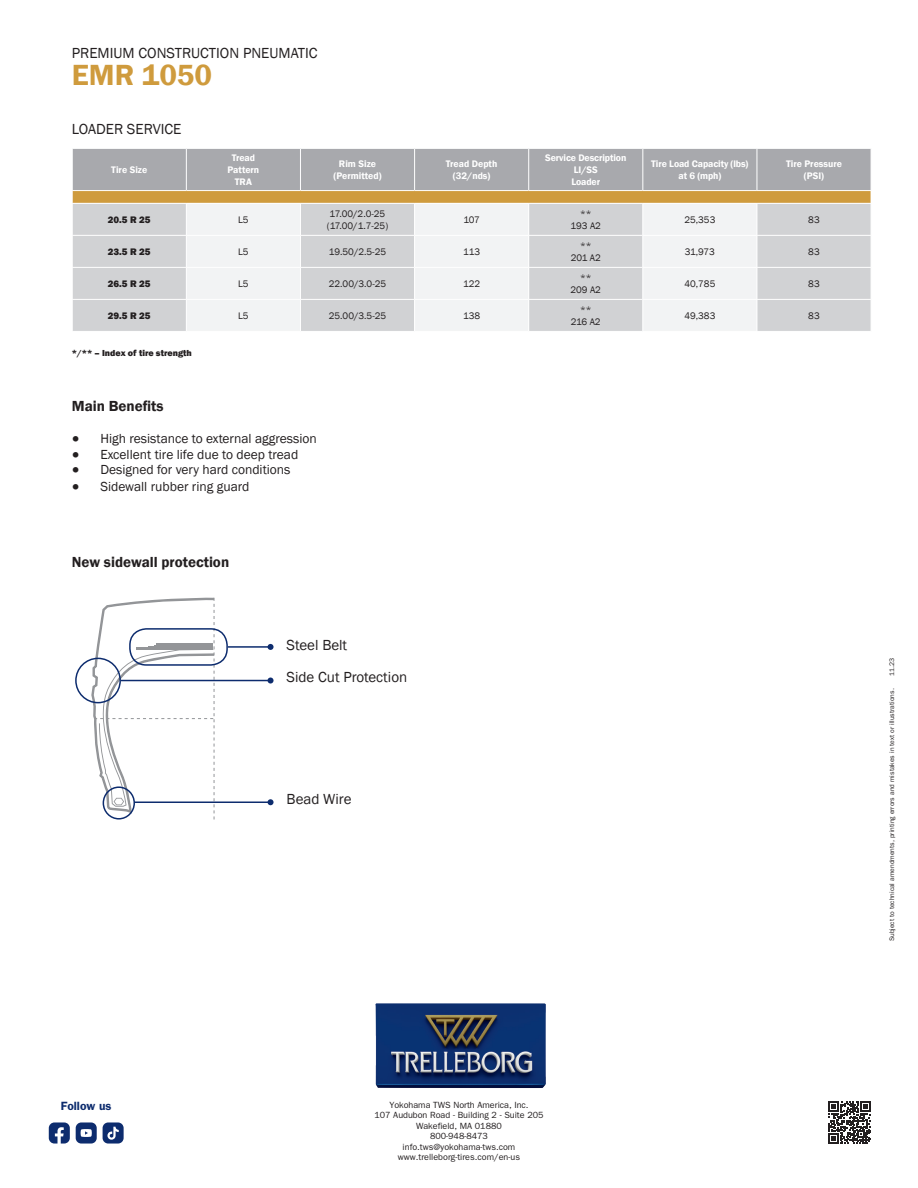
<style>
.page{position:relative;width:918px;height:1188px;background:#fff}
.page>*{position:absolute;margin:0;border:0;box-sizing:border-box;transform-origin:0 0}
.t1{font:600 30px "Franklin Gothic";color:#cf9b3d}
.t2{font:15px/32.1px "Franklin Gothic";color:#231f20}
.t3{font:600 15px "Franklin Gothic";color:#231f20}
.t4{font:13.5px "Franklin Gothic";color:#231f20}
.t5{font:600 12px "ITC Franklin Gothic Std";color:#0d2c6e}
.t6{font:9.75px/11.7px "Franklin Gothic";color:#231f20;text-align:center}
.t7{font:600 9.75px/11.7px "Franklin Gothic";color:#fff;text-align:center}
.t8{font:800 9.75px "Franklin Gothic";color:#231f20}
.t9{font:9px/10.5px "ITC Franklin Gothic Std";color:#231f20;text-align:center}
.t10{font:800 9px "Franklin Gothic";color:#231f20}
.t11{font:6.75px "ITC Franklin Gothic Std";color:#231f20}
.s1{font-family:"Lucida Grande"}
</style>
<div class="page">
<div style="left:73px;top:204px;width:798px;height:127px;background:#d1d2d4"></div>
<svg style="left:187px;top:204px;width:570px;height:127px;fill:#f2f3f4"></svg>
<hr style="left:72px;top:235px;width:114px;height:1px;background:#fff">
<hr style="left:72px;top:267px;width:114px;height:1px;background:#fff">
<hr style="left:72px;top:299px;width:114px;height:1px;background:#fff">
<hr style="left:186px;top:204px;width:1px;height:31px;background:#fff">
<hr style="left:186px;top:236px;width:1px;height:31px;background:#fff">
<hr style="left:186px;top:268px;width:1px;height:31px;background:#fff">
<hr style="left:186px;top:300px;width:1px;height:31px;background:#fff">
<hr style="left:186px;top:235px;width:114px;height:1px;background:#fff">
<hr style="left:186px;top:267px;width:114px;height:1px;background:#fff">
<hr style="left:186px;top:299px;width:114px;height:1px;background:#fff">
<hr style="left:300px;top:204px;width:1px;height:31px;background:#fff">
<hr style="left:300px;top:236px;width:1px;height:31px;background:#fff">
<hr style="left:300px;top:268px;width:1px;height:31px;background:#fff">
<hr style="left:300px;top:300px;width:1px;height:31px;background:#fff">
<hr style="left:300px;top:235px;width:115px;height:1px;background:#fff">
<hr style="left:300px;top:267px;width:115px;height:1px;background:#fff">
<hr style="left:300px;top:299px;width:115px;height:1px;background:#fff">
<svg style="left:72px;top:149px;width:799px;height:54px;background:#b1a694"></svg>
<hr style="left:72px;top:149px;width:1px;height:41px;background:#fff">
<hr style="left:72px;top:190px;width:114px;height:1px;background:#fff">
<hr style="left:186px;top:190px;width:114px;height:1px;background:#fff">
<hr style="left:300px;top:190px;width:115px;height:1px;background:#fff">
<hr style="left:415px;top:190px;width:114px;height:1px;background:#fff">
<hr style="left:529px;top:190px;width:114px;height:1px;background:#fff">
<hr style="left:643px;top:190px;width:114px;height:1px;background:#fff">
<hr style="left:757px;top:190px;width:114px;height:1px;background:#fff">
<hr style="left:186px;top:149px;width:1px;height:41px;background:#fff">
<hr style="left:300px;top:149px;width:1px;height:41px;background:#fff">
<hr style="left:414px;top:149px;width:1px;height:41px;background:#fff">
<hr style="left:528px;top:149px;width:1px;height:41px;background:#fff">
<hr style="left:642px;top:149px;width:1px;height:41px;background:#fff">
<hr style="left:757px;top:149px;width:1px;height:41px;background:#fff">
<hr style="left:414px;top:204px;width:1px;height:31px;background:#fff">
<hr style="left:415px;top:235px;width:114px;height:1px;background:#fff">
<hr style="left:414px;top:236px;width:1px;height:31px;background:#fff">
<hr style="left:415px;top:267px;width:114px;height:1px;background:#fff">
<hr style="left:414px;top:268px;width:1px;height:31px;background:#fff">
<hr style="left:415px;top:299px;width:114px;height:1px;background:#fff">
<hr style="left:414px;top:300px;width:1px;height:31px;background:#fff">
<hr style="left:528px;top:204px;width:1px;height:31px;background:#fff">
<hr style="left:529px;top:235px;width:114px;height:1px;background:#fff">
<hr style="left:528px;top:236px;width:1px;height:31px;background:#fff">
<hr style="left:529px;top:267px;width:114px;height:1px;background:#fff">
<hr style="left:528px;top:268px;width:1px;height:31px;background:#fff">
<hr style="left:529px;top:299px;width:114px;height:1px;background:#fff">
<hr style="left:528px;top:300px;width:1px;height:31px;background:#fff">
<hr style="left:642px;top:204px;width:1px;height:31px;background:#fff">
<hr style="left:643px;top:235px;width:114px;height:1px;background:#fff">
<hr style="left:642px;top:236px;width:1px;height:31px;background:#fff">
<hr style="left:643px;top:267px;width:114px;height:1px;background:#fff">
<hr style="left:642px;top:268px;width:1px;height:31px;background:#fff">
<hr style="left:643px;top:299px;width:114px;height:1px;background:#fff">
<hr style="left:642px;top:300px;width:1px;height:31px;background:#fff">
<hr style="left:757px;top:204px;width:1px;height:31px;background:#fff">
<hr style="left:757px;top:235px;width:114px;height:1px;background:#fff">
<hr style="left:757px;top:236px;width:1px;height:31px;background:#fff">
<hr style="left:757px;top:267px;width:114px;height:1px;background:#fff">
<hr style="left:757px;top:268px;width:1px;height:31px;background:#fff">
<hr style="left:757px;top:299px;width:114px;height:1px;background:#fff">
<hr style="left:757px;top:300px;width:1px;height:31px;background:#fff">
<svg style="left:91px;top:597px;width:124px;height:223px"></svg>
<hr style="left:156px;top:643px;width:57px;height:3px;background:#939598">
<hr style="left:154px;top:645px;width:59px;height:3px;background:#939598">
<hr style="left:149px;top:646px;width:64px;height:3px;background:#939598">
<hr style="left:137px;top:647px;width:76px;height:3px;background:#939598">
<div style="left:75px;top:658px;width:46px;height:45px;border:2px solid #0d2c6e;border-radius:50%"></div>
<div style="left:103px;top:786px;width:32px;height:34px;border:2px solid #0d2c6e;border-radius:50%"></div>
<div style="left:129px;top:628px;width:99px;height:38px;border:2px solid #0d2c6e;border-radius:16px"></div>
<hr style="left:121px;top:680px;width:150px;height:1px;background:#0d2c6e">
<svg style="left:268px;top:678px;width:6px;height:6px"></svg>
<hr style="left:228px;top:646px;width:43px;height:2px;background:#0d2c6e">
<svg style="left:268px;top:644px;width:6px;height:6px"></svg>
<hr style="left:135px;top:802px;width:136px;height:1px;background:#0d2c6e">
<svg style="left:268px;top:799px;width:6px;height:6px"></svg>
<img style="left:375px;top:1003px;width:171px;height:85px">
<svg style="left:829px;top:1101px;width:42px;height:43px"></svg>
<svg style="left:103px;top:1122px;width:21px;height:22px"></svg>
<svg style="left:76px;top:1122px;width:21px;height:22px"></svg>
<svg style="left:49px;top:1122px;width:21px;height:22px"></svg>
<h2 class="t2" style="left:72px;top:37px;width:247px">PREMIUM CONSTRUCTION PNEUMATIC</h2>
<h1 class="t1" style="left:72px;top:57px;width:142px">EMR 1050</h1>
<h2 class="t2" style="left:72px;top:114px;width:111px">LOADER SERVICE</h2>
<p class="t7" style="left:111px;top:164px;width:38px">Tire Size</p>
<p class="t7" style="left:227px;top:152px;width:33px">Tread<br>Pattern<br>TRA</p>
<p class="t7" style="left:334px;top:158px;width:49px">Rim Size (Permitted)</p>
<p class="t7" style="left:446px;top:158px;width:53px">Tread Depth (32/nds)</p>
<p class="t7" style="left:545px;top:152px;width:83px">Service Description<br>LI/SS<br>Loader</p>
<p class="t7" style="left:651px;top:158px;width:99px">Tire Load Capacity (lbs) at 6 (mph)</p>
<p class="t7" style="left:786px;top:158px;width:57px">Tire Pressure (PSI)</p>
<p class="t8" style="left:108px;top:213px;width:44px">20.5 R 25</p>
<p class="t6" style="left:238px;top:214px;width:12px">L5</p>
<p class="t6" style="left:327px;top:208px;width:63px;text-align:left">17.00/2.0-25 (17.00/1.7-25)</p>
<p class="t6" style="left:464px;top:214px;width:18px">107</p>
<p class="t6" style="left:571px;top:208px;width:32px">**<br>193 A2</p>
<p class="t6" style="left:684px;top:214px;width:33px">25,353</p>
<p class="t6" style="left:808px;top:214px;width:13px">83</p>
<p class="t8" style="left:108px;top:245px;width:44px">23.5 R 25</p>
<p class="t6" style="left:238px;top:246px;width:12px">L5</p>
<p class="t6" style="left:329px;top:246px;width:59px">19.50/2.5-25</p>
<p class="t6" style="left:463px;top:246px;width:18px">113</p>
<p class="t6" style="left:571px;top:240px;width:32px">**<br>201 A2</p>
<p class="t6" style="left:685px;top:246px;width:31px">31,973</p>
<p class="t6" style="left:808px;top:246px;width:13px">83</p>
<p class="t8" style="left:108px;top:277px;width:44px">26.5 R 25</p>
<p class="t6" style="left:238px;top:278px;width:12px">L5</p>
<p class="t6" style="left:329px;top:278px;width:59px">22.00/3.0-25</p>
<p class="t6" style="left:463px;top:278px;width:19px">122</p>
<p class="t6" style="left:571px;top:272px;width:32px">**<br>209 A2</p>
<p class="t6" style="left:684px;top:278px;width:33px">40,785</p>
<p class="t6" style="left:808px;top:278px;width:13px">83</p>
<p class="t8" style="left:108px;top:309px;width:44px">29.5 R 25</p>
<p class="t6" style="left:238px;top:310px;width:12px">L5</p>
<p class="t6" style="left:329px;top:310px;width:59px">25.00/3.5-25</p>
<p class="t6" style="left:463px;top:310px;width:19px">138</p>
<p class="t6" style="left:571px;top:304px;width:31px">**<br>216 A2</p>
<p class="t6" style="left:684px;top:310px;width:33px">49,383</p>
<p class="t6" style="left:808px;top:310px;width:13px">83</p>
<p class="t10" style="left:72px;top:347px;width:122px">*/** – Index of tire strength</p>
<h2 class="t3" style="left:72px;top:397px;width:93px">Main Benefits</h2>
<h3 class="t4" style="left:72px;top:430px;width:247px"><span class="s1">●</span> High resistance to external aggression</h3>
<h3 class="t4" style="left:72px;top:446px;width:228px"><span class="s1">●</span> Excellent tire life due to deep tread</h3>
<h3 class="t4" style="left:72px;top:462px;width:220px"><span class="s1">●</span> Designed for very hard conditions</h3>
<h3 class="t4" style="left:72px;top:478px;width:179px"><span class="s1">●</span> Sidewall rubber ring guard</h3>
<h2 class="t3" style="left:72px;top:553px;width:159px">New sidewall protection</h2>
<h2 class="t2" style="left:287px;top:629px;width:122px">Steel Belt<br>Side Cut Protection</h2>
<h2 class="t2" style="left:287px;top:783px;width:67px">Bead Wire</h2>
<p class="t11" style="left:888px;top:676px;width:20px;rotate:-90deg">11.23</p>
<p class="t11" style="left:888px;top:941px;width:254px;rotate:-90deg">Subject to technical amendments, printing errors and mistakes in text or illustrations.</p>
<h3 class="t5" style="left:61px;top:1098px;width:52px">Follow us</h3>
<p class="t9" style="left:374px;top:1099px;width:171px">Yokohama TWS North America, Inc.<br>107 Audubon Road - Building 2 - Suite 205<br>Wakefield, MA 01880<br>800-948-8473 info.tws@yokohama-tws.com www.trelleborg-tires.com/en-us</p>
</div>
